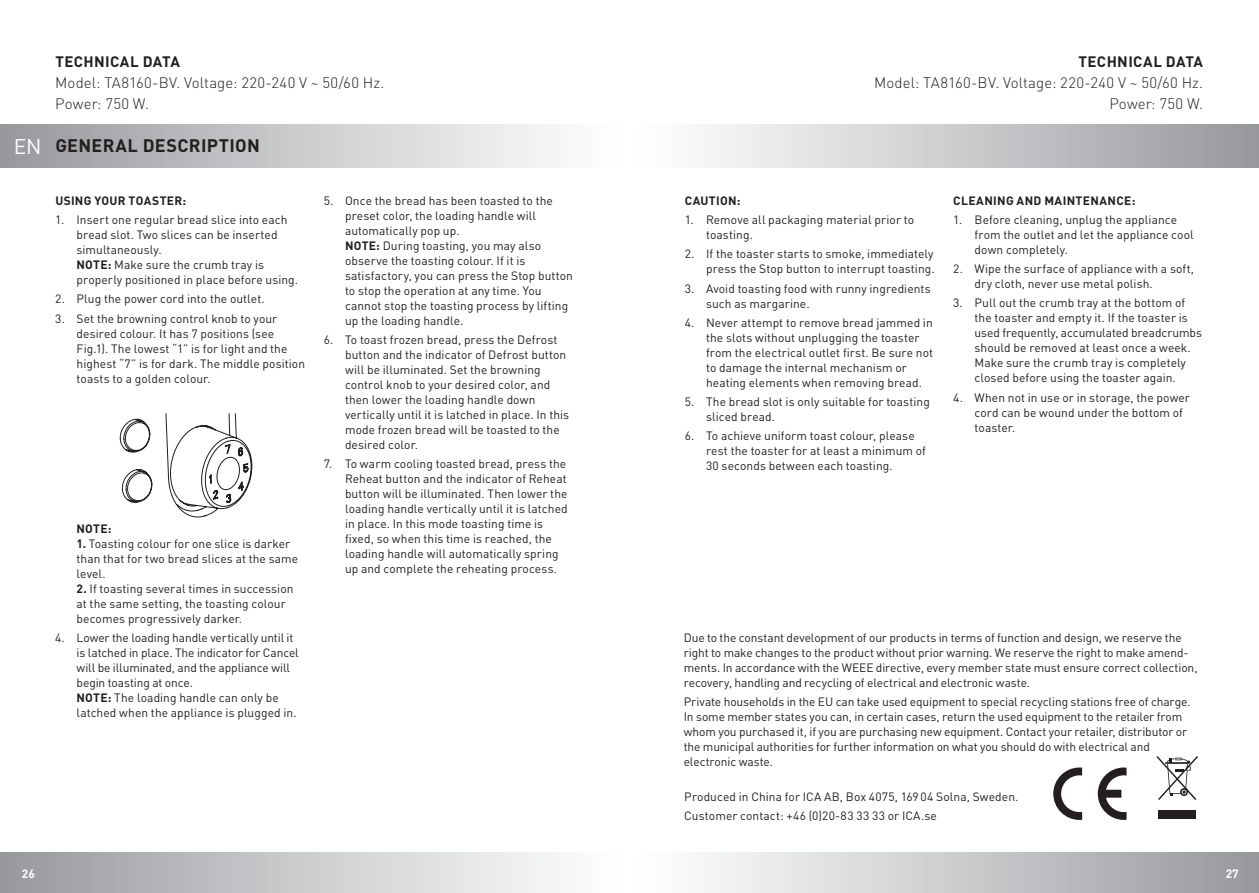
<style>
.page{position:relative;width:1259px;height:893px;background:#fff}
.page>*{position:absolute;margin:0;border:0;box-sizing:border-box;transform-origin:0 0}
.t1{font:21px "DIN Pro";color:#fff}
.t2{font:700 18px "DIN Pro";letter-spacing:.02em;color:#231f20}
.t3{font:300 15px/21px "DIN Pro";letter-spacing:.01em;color:#231f20;text-align:right}
.t4{font:700 15px "DIN Pro";letter-spacing:.025em;color:#231f20}
.t5{font:12px/15px "DIN Pro";letter-spacing:.005em;color:#231f20}
.t6{font:700 12px "DIN Pro";letter-spacing:.025em;color:#231f20}
.t7{font:700 12px "DIN Pro";color:#fff}
.s1{font-weight:700}
</style>
<div class="page">
<div style="left:629px;top:852px;width:630px;height:41px;background:linear-gradient(to right,#fff,#989a9e)"></div>
<div style="left:629px;top:125px;width:630px;height:42px;background:linear-gradient(to right,#fff,#989a9e)"></div>
<div style="left:0;top:852px;width:629px;height:41px;background:linear-gradient(to right,#98999d,#fff)"></div>
<div style="left:0;top:125px;width:629px;height:42px;background:linear-gradient(to right,#98999e,#fff)"></div>
<svg style="left:1053px;top:767px;width:29px;height:53px"></svg>
<svg style="left:1097px;top:767px;width:29px;height:53px"></svg>
<div style="left:1158px;top:810px;width:37px;height:8px;background:#231f20"></div>
<svg style="left:1156px;top:756px;width:42px;height:44px"></svg>
<svg style="left:120px;top:413px;width:132px;height:104px"></svg>
<h1 class="t1" style="left:14px;top:132px;width:29px">EN</h1>
<p class="t4" style="left:55px;top:51px;width:126px">TECHNICAL DATA</p>
<p class="t3" style="left:55px;top:71px;width:330px;text-align:left">Model: TA8160-BV. Voltage: 220-240 V ~ 50/60 Hz.<br>Power: 750 W.</p>
<h2 class="t2" style="left:55px;top:134px;width:206px">GENERAL DESCRIPTION</h2>
<p class="t6" style="left:55px;top:192px;width:132px">USING YOUR TOASTER:</p>
<p class="t5" style="left:77px;top:212px;width:223px;text-indent:-21px">1. Insert one regular bread slice into each bread slot. Two slices can be inserted simultaneously.<br><span class="s1">NOTE:</span> Make sure the crumb tray is properly positioned in place before using.</p>
<p class="t5" style="left:55px;top:291px;width:211px">2. Plug the power cord into the outlet.</p>
<p class="t5" style="left:77px;top:310px;width:230px;text-indent:-21px">3. Set the browning control knob to your desired colour. It has 7 positions (see Fig.1). The lowest “1” is for light and the highest “7” is for dark. The middle position toasts to a golden colour.</p>
<p class="t6" style="left:77px;top:520px;width:36px">NOTE:</p>
<p class="t5" style="left:77px;top:535px;width:223px"><span class="s1">1.</span> Toasting colour for one slice is darker than that for two bread slices at the same level.</p>
<p class="t5" style="left:77px;top:580px;width:218px"><span class="s1">2.</span> If toasting several times in succession at the same setting, the toasting colour becomes progressively darker.</p>
<p class="t5" style="left:77px;top:629px;width:224px;text-indent:-21px">4. Lower the loading handle vertically until it is latched in place. The indicator for Cancel will be illuminated, and the appliance will begin toasting at once.<br><span class="s1">NOTE:</span> The loading handle can only be latched when the appliance is plugged in.</p>
<p class="t5" style="left:345px;top:192px;width:229px;text-indent:-21px">5. Once the bread has been toasted to the preset color, the loading handle will automatically pop up.<br><span class="s1">NOTE:</span> During toasting, you may also observe the toasting colour. If it is satisfactory, you can press the Stop button to stop the operation at any time. You cannot stop the toasting process by lifting up the loading handle.</p>
<p class="t5" style="left:345px;top:332px;width:226px;text-indent:-21px">6. To toast frozen bread, press the Defrost button and the indicator of Defrost button will be illuminated. Set the browning control knob to your desired color, and then lower the loading handle down vertically until it is latched in place. In this mode frozen bread will be toasted to the desired color.</p>
<p class="t5" style="left:345px;top:456px;width:224px;text-indent:-21px">7. To warm cooling toasted bread, press the Reheat button and the indicator of Reheat button will be illuminated. Then lower the loading handle vertically until it is latched in place. In this mode toasting time is fixed, so when this time is reached, the loading handle will automatically spring up and complete the reheating process.</p>
<p class="t4" style="left:1078px;top:51px;width:126px">TECHNICAL DATA</p>
<p class="t3" style="left:874px;top:71px;width:330px">Model: TA8160-BV. Voltage: 220-240 V ~ 50/60 Hz.<br>Power: 750 W.</p>
<p class="t6" style="left:685px;top:192px;width:57px">CAUTION:</p>
<p class="t5" style="left:706px;top:212px;width:210px;text-indent:-21px">1. Remove all packaging material prior to toasting.</p>
<p class="t5" style="left:685px;top:246px;width:251px;text-align:right">2. If the toaster starts to smoke, immediately press the Stop button to interrupt toasting.</p>
<p class="t5" style="left:706px;top:280px;width:226px;text-indent:-21px">3. Avoid toasting food with runny ingredients such as margarine.</p>
<p class="t5" style="left:706px;top:314px;width:228px;text-indent:-21px">4. Never attempt to remove bread jammed in the slots without unplugging the toaster from the electrical outlet first. Be sure not to damage the internal mechanism or heating elements when removing bread.</p>
<p class="t5" style="left:706px;top:394px;width:225px;text-indent:-21px">5. The bread slot is only suitable for toasting sliced bread.</p>
<p class="t5" style="left:706px;top:428px;width:221px;text-indent:-21px">6. To achieve uniform toast colour, please rest the toaster for at least a minimum of<br>30 seconds between each toasting.</p>
<p class="t6" style="left:953px;top:192px;width:184px">CLEANING AND MAINTENANCE:</p>
<p class="t5" style="left:974px;top:212px;width:221px;text-indent:-21px">1. Before cleaning, unplug the appliance from the outlet and let the appliance cool down completely.</p>
<p class="t5" style="left:974px;top:261px;width:221px;text-indent:-21px">2. Wipe the surface of appliance with a soft, dry cloth, never use metal polish.</p>
<p class="t5" style="left:974px;top:295px;width:229px;text-indent:-21px">3. Pull out the crumb tray at the bottom of the toaster and empty it. If the toaster is used frequently, accumulated breadcrumbs should be removed at least once a week.<br>Make sure the crumb tray is completely closed before using the toaster again.</p>
<p class="t5" style="left:974px;top:389px;width:217px;text-indent:-21px">4. When not in use or in storage, the power cord can be wound under the bottom of toaster.</p>
<p class="t5" style="left:684px;top:630px;width:515px">Due to the constant development of our products in terms of function and design, we reserve the right to make changes to the product without prior warning. We reserve the right to make amend&shy;ments. In accordance with the WEEE directive, every member state must ensure correct collection, recovery, handling and recycling of electrical and electronic waste.</p>
<p class="t5" style="left:684px;top:694px;width:508px">Private households in the EU can take used equipment to special recycling stations free of charge.<br>In some member states you can, in certain cases, return the used equipment to the retailer from whom you purchased it, if you are purchasing new equipment. Contact your retailer, distributor or the municipal authorities for further information on what you should do with electrical and electronic waste.</p>
<p class="t5" style="left:684px;top:786px;width:336px;line-height:19.2px">Produced in China for ICA AB, Box 4075, 169 04 Solna, Sweden.<br>Customer contact: +46 (0)20-83 33 33 or ICA.se</p>
<p class="t7" style="left:22px;top:865px;width:15px">26</p>
<p class="t7" style="left:1225px;top:865px;width:15px">27</p>
</div>
